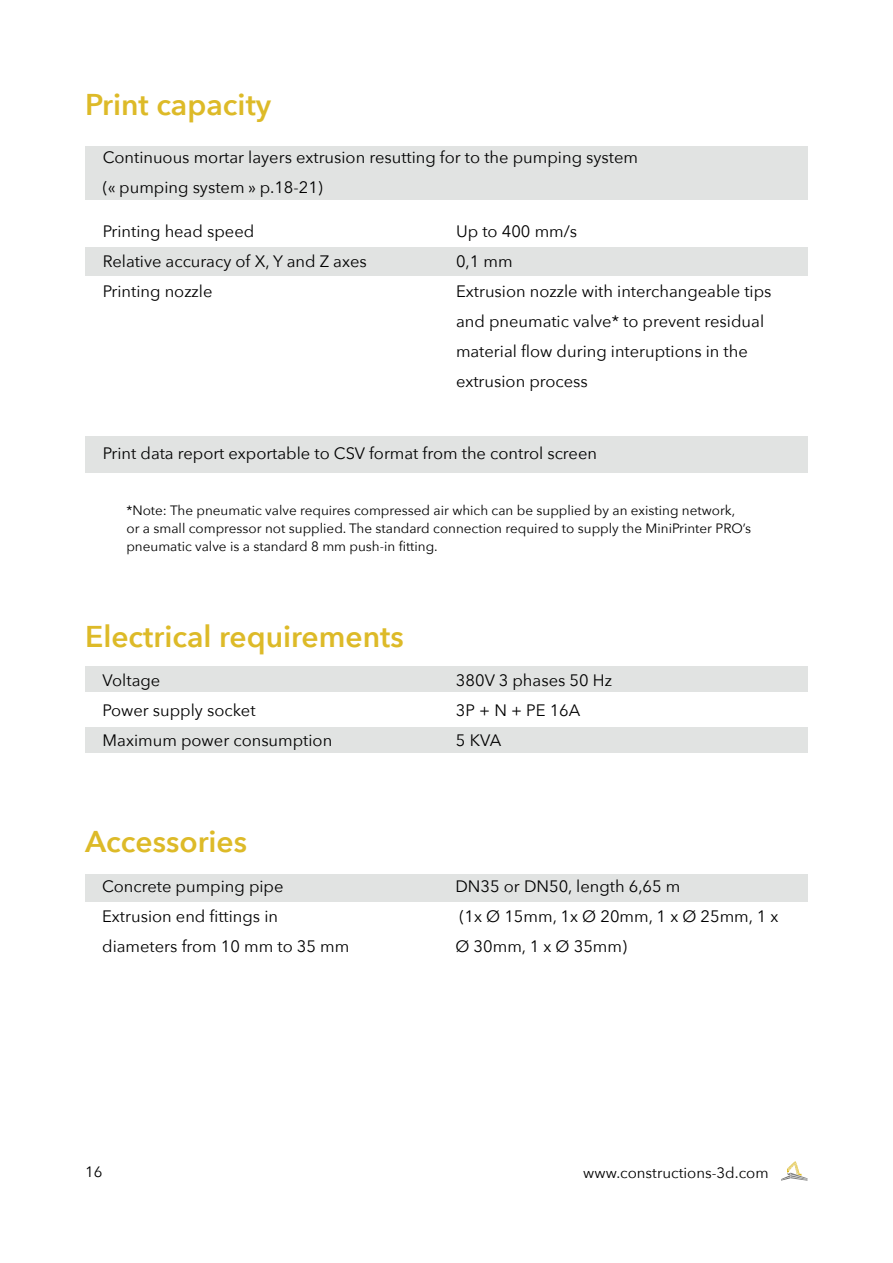
<style>
.page{position:relative;width:893px;height:1263px;background:#fff}
.page>*{position:absolute;margin:0;border:0;box-sizing:border-box;transform-origin:0 0}
.t1{font:600 30px "Avenir Next";color:#ddba28}
.t2{font:16.5px/30px "Avenir Next";color:#000}
.t3{font:15px "Avenir Next";color:#000}
.t4{font:13.5px/18px "Avenir Next";color:#000}
</style>
<div class="page">
<svg style="left:781px;top:1161px;width:26px;height:20px"></svg>
<div style="left:86px;top:666px;width:722px;height:26px;background:#e1e3e2"></div>
<div style="left:86px;top:728px;width:722px;height:25px;background:#e1e3e2"></div>
<div style="left:86px;top:874px;width:722px;height:27px;background:#e1e3e2"></div>
<div style="left:86px;top:147px;width:722px;height:53px;background:#e1e3e2"></div>
<div style="left:86px;top:248px;width:722px;height:28px;background:#e1e3e2"></div>
<div style="left:86px;top:436px;width:722px;height:36px;background:#e1e3e2"></div>
<h1 class="t1" style="left:85px;top:79px;width:187px">Print capacity</h1>
<p class="t2" style="left:103px;top:142px;width:537px">Continuous mortar layers extrusion resutting for to the pumping system (« pumping system » p.18-21)</p>
<p class="t2" style="left:103px;top:215px;width:265px">Printing head speed<br>Relative accuracy of X, Y and Z axes<br>Printing nozzle</p>
<p class="t2" style="left:456px;top:215px;width:317px">Up to 400 mm/s<br>0,1 mm<br>Extrusion nozzle with interchangeable tips and pneumatic valve* to prevent residual material flow during interuptions in the extrusion process</p>
<p class="t2" style="left:103px;top:437px;width:496px">Print data report exportable to CSV format from the control screen</p>
<p class="t4" style="left:126px;top:501px;width:626px">*Note: The pneumatic valve requires compressed air which can be supplied by an existing network, or a small compressor not supplied. The standard connection required to supply the MiniPrinter PRO’s pneumatic valve is a standard 8 mm push-in fitting.</p>
<h1 class="t1" style="left:85px;top:611px;width:320px">Electrical requirements</h1>
<p class="t2" style="left:103px;top:664px;width:231px">Voltage<br>Power supply socket<br>Maximum power consumption</p>
<p class="t2" style="left:456px;top:664px;width:158px">380V 3 phases 50 Hz<br>3P + N + PE 16A<br>5 KVA</p>
<h1 class="t1" style="left:85px;top:816px;width:164px">Accessories</h1>
<p class="t2" style="left:102px;top:871px;width:249px">Concrete pumping pipe<br>Extrusion end fittings in diameters from 10 mm to 35 mm</p>
<p class="t2" style="left:455px;top:871px;width:324px">DN35 or DN50, length 6,65 m<br>(1x Ø 15mm, 1x Ø 20mm, 1 x Ø 25mm, 1 x<br>Ø 30mm, 1 x Ø 35mm)</p>
<p class="t3" style="left:85px;top:1159px;width:19px">16</p>
<p class="t3" style="left:583px;top:1160px;width:187px">www.constructions-3d.com</p>
</div>
